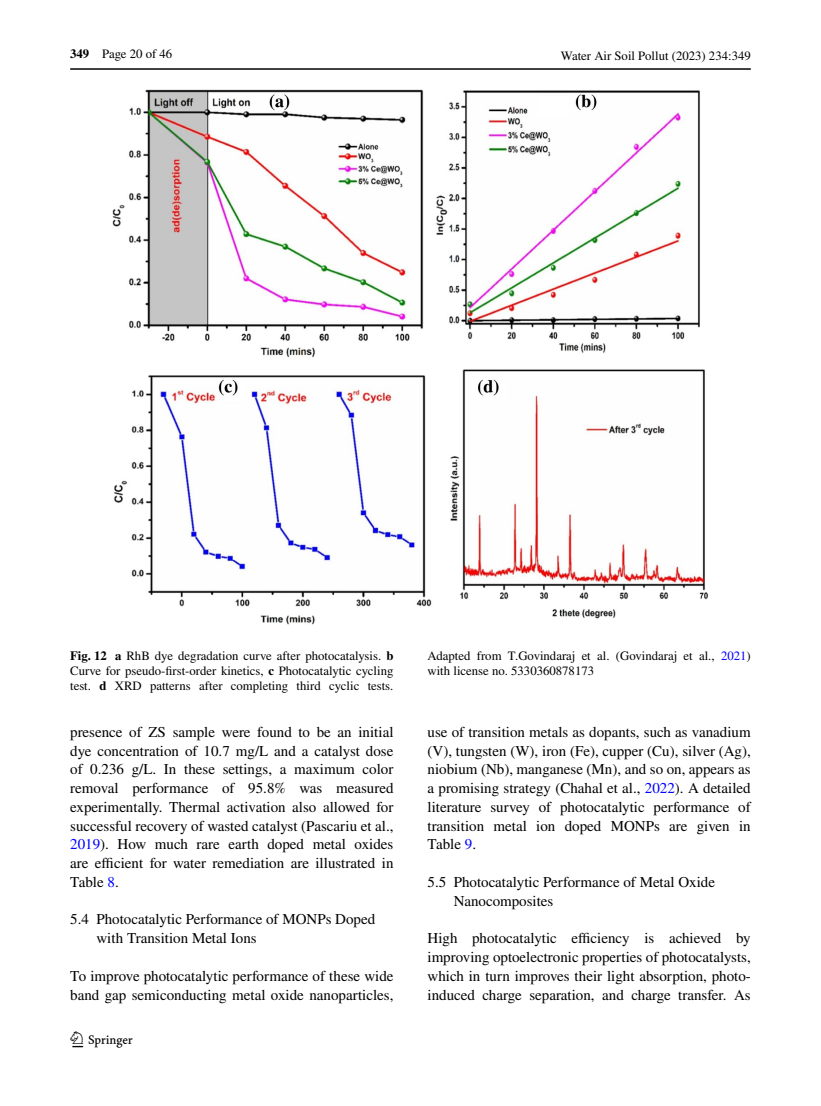
<style>
.page{position:relative;width:821px;height:1106px;background:#fff}
.page>*{position:absolute;margin:0;border:0;box-sizing:border-box;transform-origin:0 0}
.t1{font:22.5px "Springnew Regular 2";color:#000}
.t2{font:15px/18.8px "STIX";color:#000;text-align:justify}
.t3{font:12.75px/15px "STIX";color:#000;text-align:justify}
.s1{font-weight:700}
.s2{color:#00f}
</style>
<div class="page">
<hr style="left:70px;top:68px;width:680px;height:2px;background:#000">
<img style="left:113px;top:89px;width:595px;height:535px">
<p class="t3" style="left:70px;top:47px;width:104px"><span class="s1">349</span> Page 20 of 46</p>
<p class="t3" style="left:561px;top:49px;width:191px">Water Air Soil Pollut (2023) 234:349</p>
<p class="t3" style="left:70px;top:648px;width:325px"><span class="s1">Fig. 12 a</span> RhB dye degradation curve after photocatalysis. <span class="s1">b </span>Curve for pseudo-first-order kinetics, <span class="s1">c</span> Photocatalytic cycling test. <span class="s1">d</span> XRD patterns after completing third cyclic tests.</p>
<p class="t3" style="left:427px;top:648px;width:325px">Adapted from T.Govindaraj et al. (Govindaraj et al., <span class="s2">2021</span>) with license no. 5330360878173</p>
<p class="t2" style="left:70px;top:723px;width:325px">presence of ZS sample were found to be an initial dye concentration of 10.7 mg/L and a catalyst dose of 0.236 g/L. In these settings, a maximum color removal performance of 95.8% was measured experimentally. Thermal activation also allowed for successful recovery of wasted catalyst (Pascariu et al., <span class="s2">2019</span>). How much rare earth doped metal oxides are efficient for water remediation are illustrated in Table <span class="s2">8</span>.</p>
<p class="t2" style="left:96px;top:911px;width:280px;text-indent:-26px">5.4 Photocatalytic Performance of MONPs Doped with Transition Metal Ions</p>
<p class="t2" style="left:70px;top:967px;width:325px">To improve photocatalytic performance of these wide band gap semiconducting metal oxide nanoparticles,</p>
<h1 class="t1" style="left:72px;top:1031px;width:62px">1 3</h1>
<p class="t2" style="left:427px;top:723px;width:325px">use of transition metals as dopants, such as vanadium (V), tungsten (W), iron (Fe), cupper (Cu), silver (Ag), niobium (Nb), manganese (Mn), and so on, appears as a promising strategy (Chahal et al., <span class="s2">2022</span>). A detailed literature survey of photocatalytic performance of transition metal ion doped MONPs are given in Table <span class="s2">9</span>.</p>
<p class="t2" style="left:454px;top:873px;width:263px;text-indent:-26px">5.5 Photocatalytic Performance of Metal Oxide<br>Nanocomposites</p>
<p class="t2" style="left:427px;top:929px;width:325px">High photocatalytic efficiency is achieved by improving optoelectronic properties of photocatalysts, which in turn improves their light absorption, photo&shy;induced charge separation, and charge transfer. As</p>
</div>
